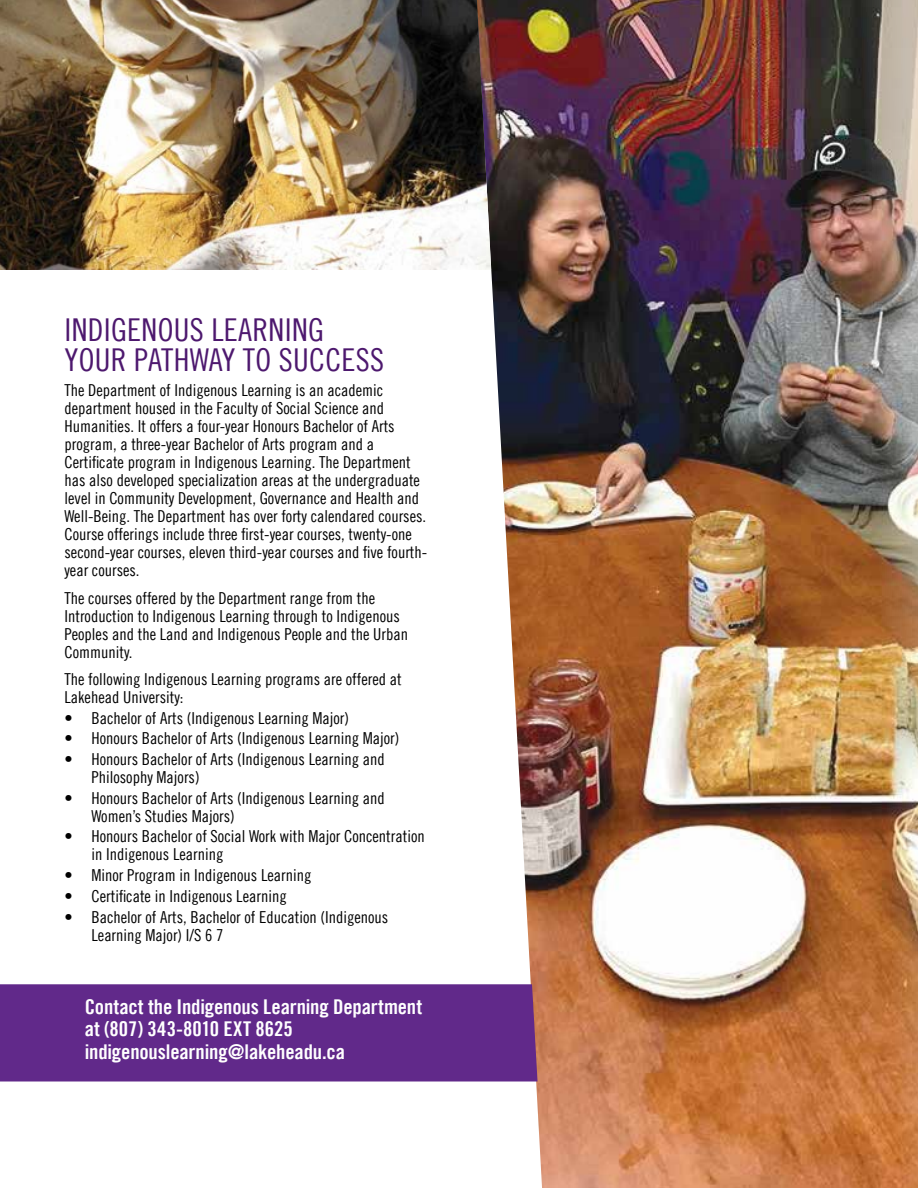
<style>
.page{position:relative;width:918px;height:1188px;background:#fff}
.page>*{position:absolute;margin:0;border:0;box-sizing:border-box;transform-origin:0 0}
.Sub_Head{font:31.5px/30px "Trade Gothic LT Cond Eighteen";letter-spacing:.01em;color:#4d186e}
.contact{font:20.4px/22.5px "Trade Gothic LT Bold Cond Twenty";letter-spacing:-.005em;color:#fff}
.Body{font:16.5px/18px "Trade Gothic LT Cond Eighteen";color:#000}
</style>
<div class="page">
<img style="left:542px;top:0;width:376px;height:1188px">
<img style="left:491px;top:0;width:51px;height:1186px">
<div style="left:0;top:984px;width:538px;height:98px;background:#61298a"></div>
<img style="left:0;top:0;width:491px;height:270px">
<p class="Sub_Head" style="left:64px;top:314px;width:321px">INDIGENOUS LEARNING<br>YOUR PATHWAY TO SUCCESS</p>
<p class="Body" style="left:64px;top:381px;width:364px">The Department of Indigenous Learning is an academic department housed in the Faculty of Social Science and Humanities. It offers a four-year Honours Bachelor of Arts program, a three-year Bachelor of Arts program and a Certificate program in Indigenous Learning. The Department has also developed specialization areas at the undergraduate level in Community Development, Governance and Health and Well-Being. The Department has over forty calendared courses.<br>Course offerings include three first-year courses, twenty-one second-year courses, eleven third-year courses and five fourth&shy;year courses.</p>
<p class="Body" style="left:64px;top:588px;width:345px">The courses offered by the Department range from the Introduction to Indigenous Learning through to Indigenous Peoples and the Land and Indigenous People and the Urban Community.</p>
<p class="Body" style="left:64px;top:670px;width:339px">The following Indigenous Learning programs are offered at<br>Lakehead University:</p>
<p class="Body" style="left:64px;top:709px;width:286px">• Bachelor of Arts (Indigenous Learning Major)</p>
<p class="Body" style="left:64px;top:729px;width:336px">• Honours Bachelor of Arts (Indigenous Learning Major)</p>
<p class="Body" style="left:92px;top:750px;width:295px;text-indent:-27px">• Honours Bachelor of Arts (Indigenous Learning and<br>Philosophy Majors)</p>
<p class="Body" style="left:92px;top:789px;width:295px;text-indent:-27px">• Honours Bachelor of Arts (Indigenous Learning and<br>Women’s Studies Majors)</p>
<p class="Body" style="left:92px;top:827px;width:335px;text-indent:-27px">• Honours Bachelor of Social Work with Major Concentration in Indigenous Learning</p>
<p class="Body" style="left:64px;top:866px;width:248px">• Minor Program in Indigenous Learning</p>
<p class="Body" style="left:64px;top:887px;width:224px">• Certificate in Indigenous Learning</p>
<p class="Body" style="left:92px;top:907px;width:298px;text-indent:-27px">• Bachelor of Arts, Bachelor of Education (Indigenous<br>Learning Major) I/S 6 7</p>
<p class="contact" style="left:85px;top:995px;width:339px">Contact the Indigenous Learning Department at (807) 343-8010 EXT 8625 indigenouslearning@lakeheadu.ca</p>
</div>
